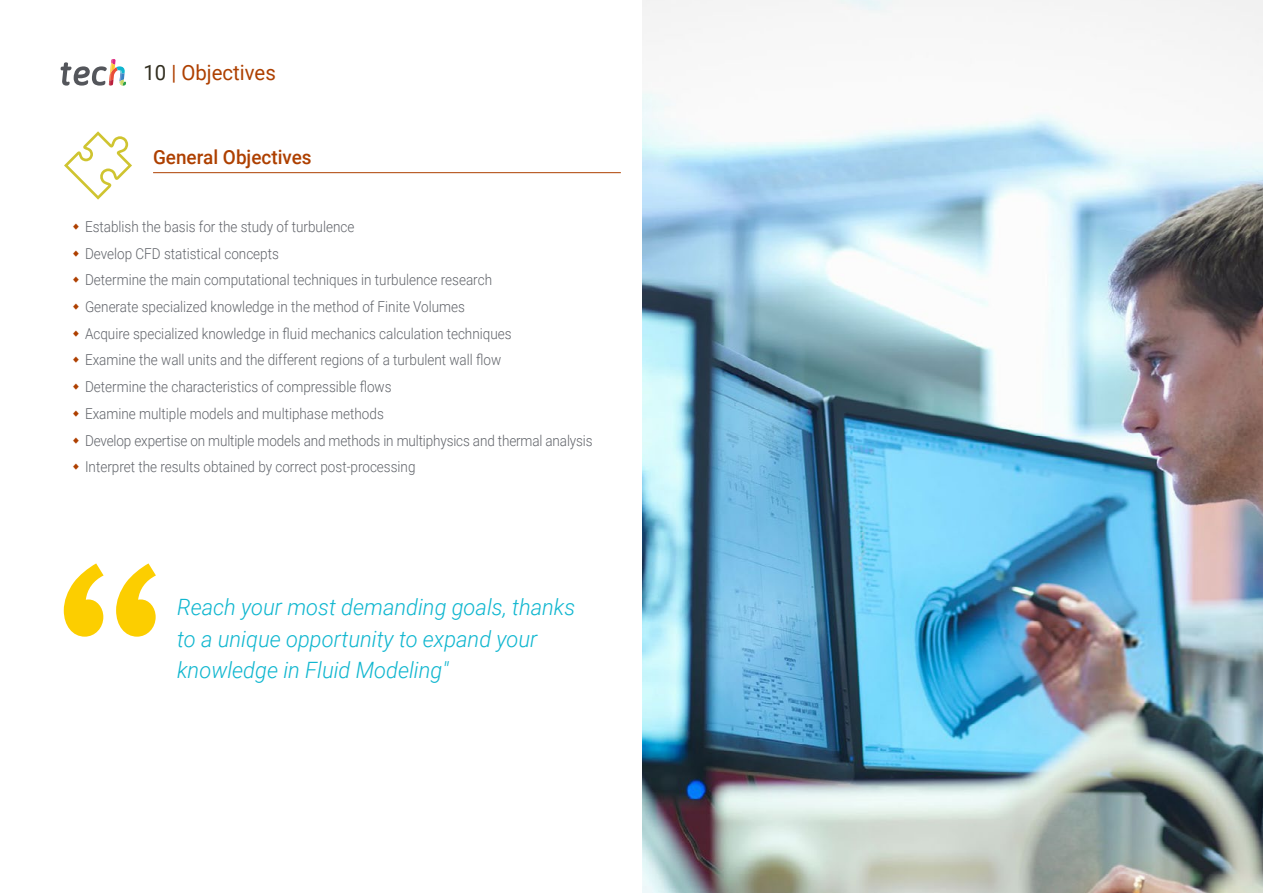
<style>
.page{position:relative;width:1263px;height:893px;background:#fff}
.page>*{position:absolute;margin:0;border:0;box-sizing:border-box;transform-origin:0 0}
.t1{font:italic 300 22.5px/31.5px "Roboto";color:#0fb6cf}
.t2{font:21px "Roboto";color:#ae4000}
.t3{font:500 19.5px "Roboto";color:#ae4000}
.t4{font:300 15px/26.7px "Roboto";color:#61646a;scale:.9 1}
.s1{color:#312e20}
</style>
<div class="page">
<hr style="left:153px;top:172px;width:468px;height:1px;background:#ae4000">
<svg style="left:64px;top:131px;width:68px;height:69px"></svg>
<svg style="left:61px;top:59px;width:65px;height:27px"></svg>
<svg style="left:64px;top:563px;width:92px;height:74px"></svg>
<img style="left:642px;top:0;width:621px;height:893px">
<h2 class="t2" style="left:144px;top:57px;width:134px"><span class="s1">10</span> | Objectives</h2>
<h3 class="t3" style="left:153px;top:144px;width:160px">General Objectives</h3>
<p class="t4" style="left:85px;top:212px;width:565px">Establish the basis for the study of turbulence<br>Develop CFD statistical concepts<br>Determine the main computational techniques in turbulence research<br>Generate specialized knowledge in the method of Finite Volumes<br>Acquire specialized knowledge in fluid mechanics calculation techniques<br>Examine the wall units and the different regions of a turbulent wall flow<br>Determine the characteristics of compressible flows<br>Examine multiple models and multiphase methods<br>Develop expertise on multiple models and methods in multiphysics and thermal analysis Interpret the results obtained by correct post-processing</p>
<h1 class="t1" style="left:177px;top:591px;width:399px">Reach your most demanding goals, thanks to a unique opportunity to expand your knowledge in Fluid Modeling"</h1>
</div>
